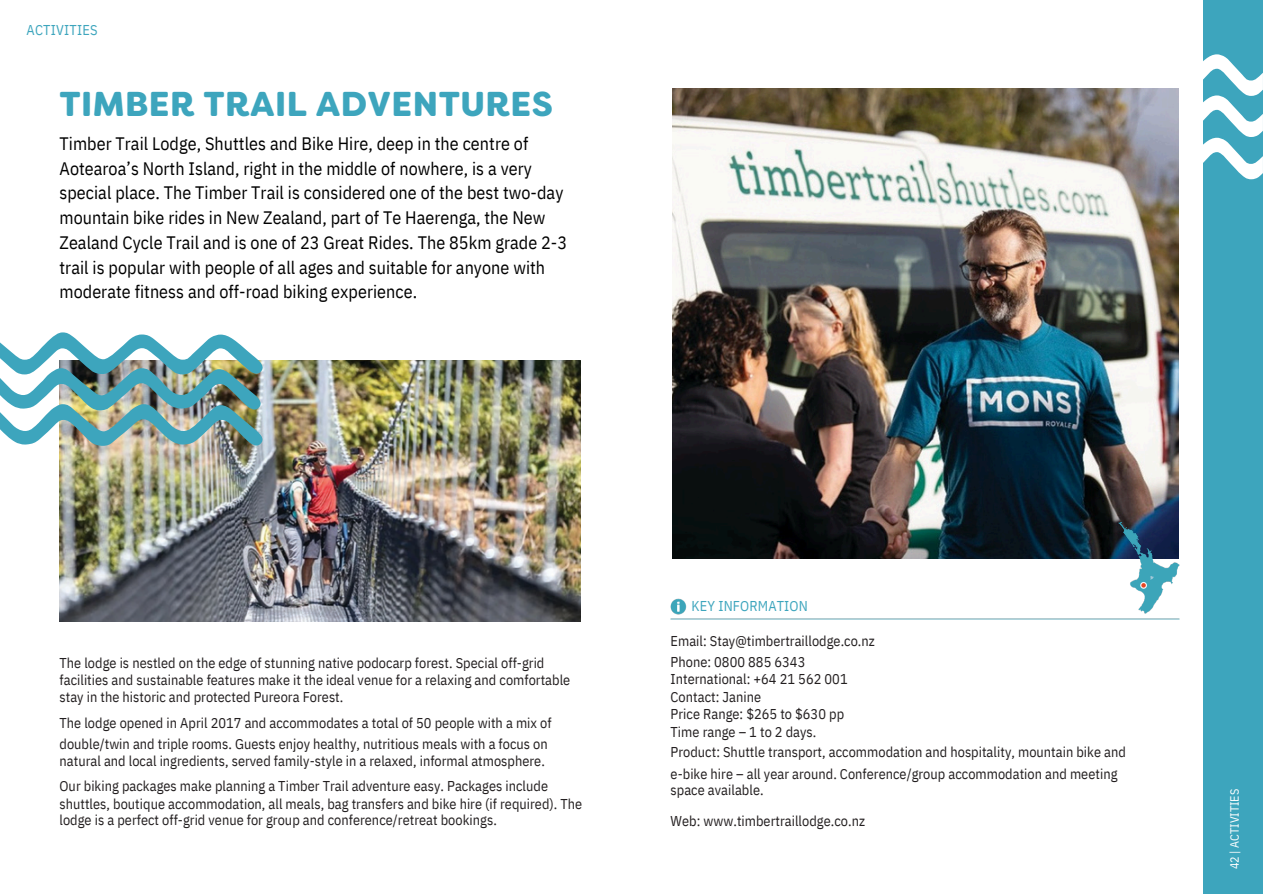
<style>
.page{position:relative;width:1263px;height:894px;background:#fff}
.page>*{position:absolute;margin:0;border:0;box-sizing:border-box;transform-origin:0 0}
.t1{font:900 34.5px "Filson Soft";letter-spacing:.015em;color:#3da5bd}
.t2{font:18px/24.8px "IBM Plex Sans Cond";letter-spacing:.005em;color:#000}
.t3{font:14.25px/21.3px "IBM Plex Sans Cond";letter-spacing:.005em;color:#231f20}
.t4{font:14.25px "IBM Plex Sans Cond";letter-spacing:.01em;color:#3da5bd}
.t5{font:12px "IBM Plex Sans Cond";letter-spacing:.005em;color:#fff}
</style>
<div class="page">
<div style="left:1203px;top:0;width:60px;height:893px;background:#3da5bd"></div>
<svg style="left:1178px;top:54px;width:85px;height:125px"></svg>
<img style="left:60px;top:360px;width:520px;height:261px">
<img style="left:672px;top:88px;width:506px;height:426px">
<img style="left:0;top:332px;width:263px;height:113px">
<img style="left:670px;top:514px;width:510px;height:106px">
<h3 class="t4" style="left:27px;top:21px;width:72px">ACTIVITIES</h3>
<h1 class="t1" style="left:60px;top:91px;width:495px">TIMBER TRAIL ADVENTURES</h1>
<p class="t2" style="left:60px;top:131px;width:509px">Timber Trail Lodge, Shuttles and Bike Hire, deep in the centre of Aotearoa’s North Island, right in the middle of nowhere, is a very special place. The Timber Trail is considered one of the best two-day mountain bike rides in New Zealand, part of Te Haerenga, the New Zealand Cycle Trail and is one of 23 Great Rides. The 85km grade 2-3 trail is popular with people of all ages and suitable for anyone with moderate fitness and off-road biking experience.</p>
<p class="t3" style="left:60px;top:654px;width:512px;line-height:16.8px">The lodge is nestled on the edge of stunning native podocarp forest. Special off-grid facilities and sustainable features make it the ideal venue for a relaxing and comfortable stay in the historic and protected Pureora Forest.</p>
<p class="t3" style="left:60px;top:711px;width:494px">The lodge opened in April 2017 and accommodates a total of 50 people with a mix of double/twin and triple rooms. Guests enjoy healthy, nutritious meals with a focus on</p>
<p class="t3" style="left:60px;top:747px;width:490px;line-height:24.8px">natural and local ingredients, served family-style in a relaxed, informal atmosphere.<br>Our biking packages make planning a Timber Trail adventure easy. Packages include</p>
<p class="t3" style="left:60px;top:792px;width:524px">shuttles, boutique accommodation, all meals, bag transfers and bike hire (if required). The</p>
<p class="t3" style="left:60px;top:809px;width:439px">lodge is a perfect off-grid venue for group and conference/retreat bookings.</p>
<p class="t4" style="left:692px;top:596px;width:118px">KEY INFORMATION</p>
<h2 class="t3" style="left:671px;top:629px;width:206px">Email: Stay@timbertraillodge.co.nz<br>Phone: 0800 885 6343</h2>
<h2 class="t3" style="left:671px;top:669px;width:179px;line-height:17.7px">International: +64 21 562 001<br>Contact: Janine<br>Price Range: $265 to $630 pp<br>Time range – 1 to 2 days.</h2>
<h2 class="t3" style="left:671px;top:741px;width:457px">Product: Shuttle transport, accommodation and hospitality, mountain bike and e-bike hire – all year around. Conference/group accommodation and meeting</h2>
<h2 class="t3" style="left:671px;top:779px;width:95px">space available.</h2>
<h3 class="t3" style="left:671px;top:809px;width:196px">Web: www.timbertraillodge.co.nz</h3>
<p class="t5" style="left:1226px;top:868px;width:82px;rotate:-90deg">42 | ACTIVITIES</p>
</div>
